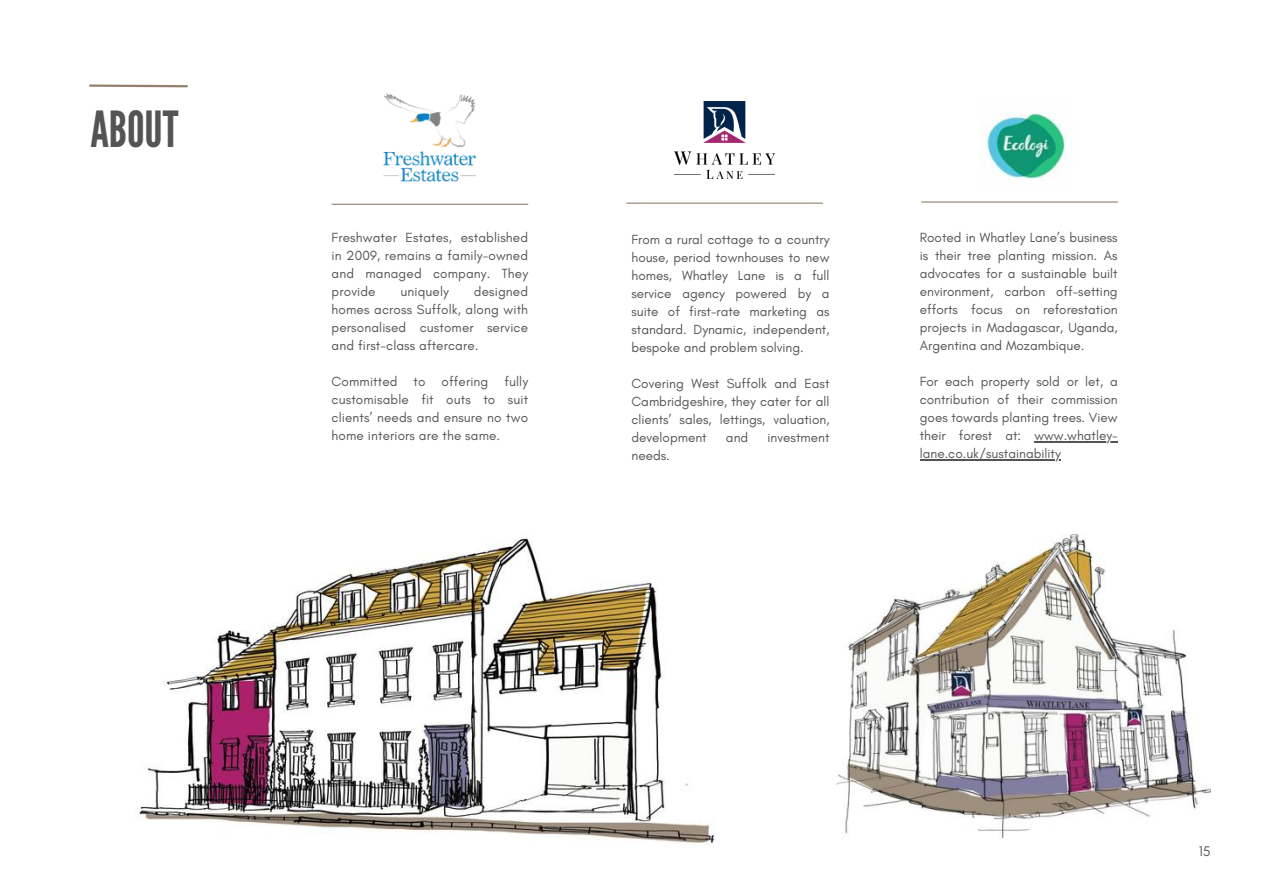
<style>
.page{position:relative;width:1263px;height:894px;background:#fff}
.page>*{position:absolute;margin:0;border:0;box-sizing:border-box;transform-origin:0 0}
.t1{font:49.65px "League Gothic";color:#545454}
.t2{font:14.25px "Glacial Indifference";color:#545454}
.t3{font:13.5px/18px "Glacial Indifference";color:#545454;text-align:justify}
</style>
<div class="page">
<img style="left:138px;top:538px;width:577px;height:307px">
<img style="left:835px;top:534px;width:376px;height:305px">
<svg style="left:89px;top:84px;width:99px;height:4px"></svg>
<img style="left:383px;top:93px;width:94px;height:89px">
<img style="left:979px;top:113px;width:93px;height:67px">
<img style="left:674px;top:101px;width:100px;height:77px">
<hr style="left:332px;top:204px;width:196px;height:1px;background:#92816b">
<hr style="left:626px;top:202px;width:197px;height:2px;background:#92816b">
<hr style="left:921px;top:201px;width:197px;height:1px;background:#92816b">
<hr style="left:1034px;top:441px;width:84px;height:1px;background:#545454">
<hr style="left:920px;top:459px;width:141px;height:1px;background:#545454">
<p class="t1" style="left:90px;top:100px;width:90px">ABOUT</p>
<p class="t3" style="left:332px;top:228px;width:198px">Freshwater Estates, established in 2009, remains a family-owned and managed company. They provide</p>
<p class="t3" style="left:332px;top:282px;width:198px;text-indent:142px">designed homes across Suffolk, along with personalised customer service and first-class aftercare.</p>
<p class="t3" style="left:332px;top:372px;width:198px">Committed to offering fully customisable fit outs to suit clients’ needs and ensure no two home interiors are the same.</p>
<p class="t3" style="left:401px;top:282px;width:50px">uniquely</p>
<p class="t3" style="left:631px;top:230px;width:199px">From a rural cottage to a country house, period townhouses to new homes, Whatley Lane is a full service agency powered by a suite of first-rate marketing as standard. Dynamic, independent, bespoke and problem solving.</p>
<p class="t3" style="left:631px;top:374px;width:199px">Covering West Suffolk and East Cambridgeshire, they cater for all clients’ sales, lettings, valuation, development</p>
<p class="t3" style="left:726px;top:428px;width:24px">and</p>
<p class="t3" style="left:767px;top:428px;width:63px">investment</p>
<p class="t3" style="left:631px;top:446px;width:40px">needs.</p>
<p class="t3" style="left:920px;top:228px;width:199px">Rooted in Whatley Lane’s business is their tree planting mission. As advocates for a sustainable built environment, carbon off-setting efforts focus on reforestation projects in Madagascar, Uganda, Argentina and Mozambique.</p>
<p class="t3" style="left:920px;top:372px;width:199px">For each property sold or let, a contribution of their commission goes towards planting trees. View their forest at:</p>
<p class="t3" style="left:1034px;top:426px;width:85px">www.whatley-</p>
<p class="t3" style="left:920px;top:444px;width:142px">lane.co.uk/sustainability</p>
<p class="t2" style="left:1199px;top:842px;width:13px">15</p>
</div>
